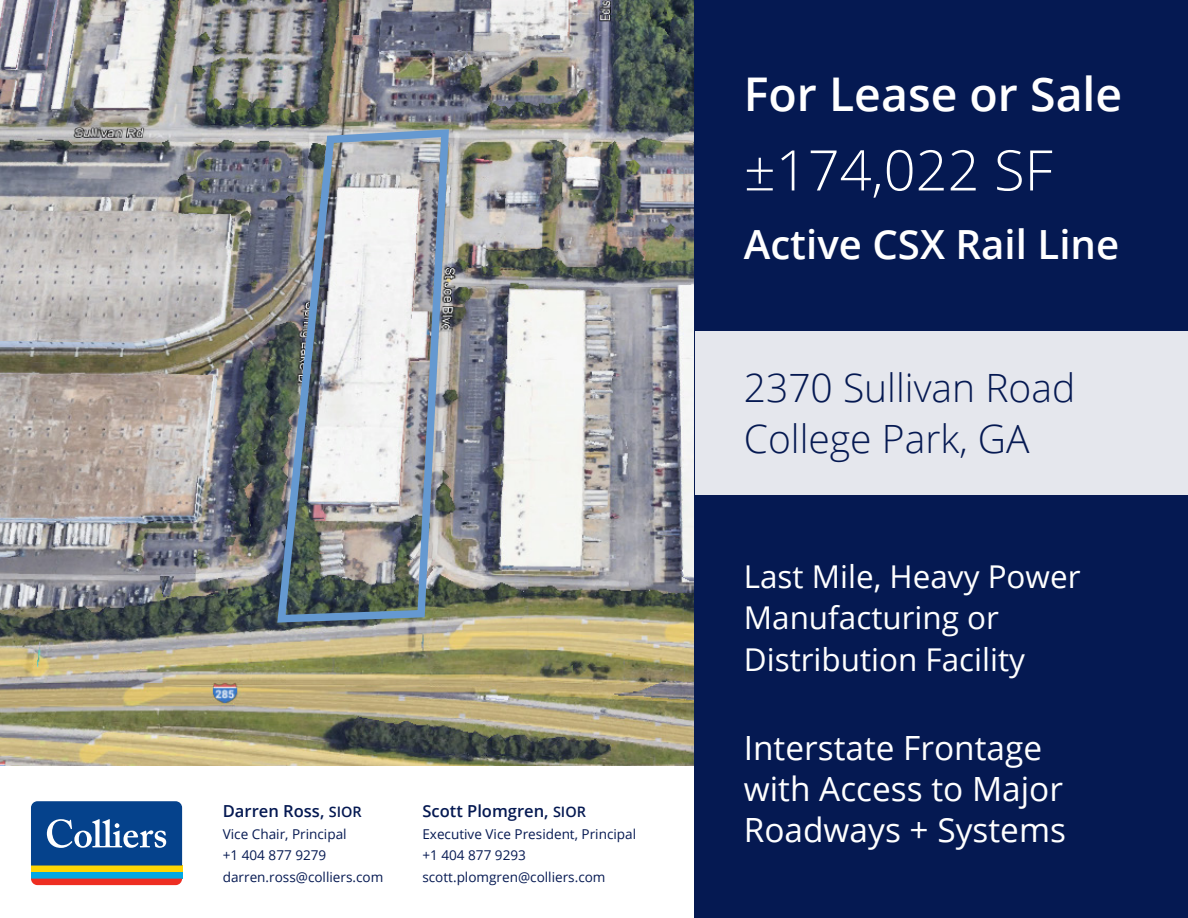
<style>
.page{position:relative;width:1188px;height:918px;background:#fff}
.page>*{position:absolute;margin:0;border:0;box-sizing:border-box;transform-origin:0 0}
.t1{font:300 55.95px "Open Sans";color:#fff}
.t2{font:600 46.5px "Open Sans";color:#fff}
.t3{font:600 40.2px "Open Sans";color:#fff}
.t4{font:300 39px "Open Sans";color:#051952}
.t5{font:33.45px/41.2px "Open Sans";color:#fff}
.t6{font:31.5px/41.2px "Open Sans";color:#fff}
.t7{font:600 16.5px "Open Sans";color:#051952}
.t8{font:13.5px "Open Sans";color:#051952}
.s1{font-size:14.4px}
</style>
<div class="page">
<img style="left:0;top:0;width:694px;height:766px">
<img style="left:273px;top:125px;width:180px;height:502px">
<div style="left:694px;top:0;width:494px;height:918px;background:#051952"></div>
<div style="left:695px;top:331px;width:493px;height:164px;background:#e5e7ed"></div>
<svg style="left:29px;top:799px;width:156px;height:89px"></svg>
<div style="left:31px;top:872px;width:151px;height:7px;background:#00a8e4"></div>
<div style="left:31px;top:866px;width:151px;height:6px;background:#fed503"></div>
<svg style="left:31px;top:879px;width:151px;height:6px"></svg>
<svg style="left:31px;top:801px;width:151px;height:65px;background:#225897"></svg>
<p class="t7" style="left:223px;top:800px;width:140px">Darren Ross, <span class="s1">SIOR</span></p>
<p class="t8" style="left:223px;top:825px;width:125px">Vice Chair, Principal</p>
<p class="t8" style="left:223px;top:846px;width:105px">+1 404 877 9279</p>
<p class="t8" style="left:223px;top:868px;width:162px">darren.ross@colliers.com</p>
<p class="t7" style="left:422px;top:800px;width:165px">Scott Plomgren, <span class="s1">SIOR</span></p>
<p class="t8" style="left:422px;top:825px;width:215px">Executive Vice President, Principal</p>
<p class="t8" style="left:422px;top:846px;width:105px">+1 404 877 9293</p>
<p class="t8" style="left:422px;top:868px;width:185px">scott.plomgren@colliers.com</p>
<p class="t2" style="left:744px;top:62px;width:380px">For Lease or Sale</p>
<p class="t1" style="left:744px;top:132px;width:310px">±174,022 SF</p>
<p class="t3" style="left:744px;top:217px;width:377px">Active CSX Rail Line</p>
<p class="t4" style="left:744px;top:362px;width:333px">2370 Sullivan Road</p>
<p class="t4" style="left:744px;top:413px;width:287px">College Park, GA</p>
<p class="t6" style="left:744px;top:555px;width:338px">Last Mile, Heavy Power</p>
<p class="t6" style="left:744px;top:597px;width:283px">Manufacturing or<br>Distribution Facility</p>
<p class="t5" style="left:744px;top:726px;width:324px">Interstate Frontage with Access to Major<br>Roadways + Systems</p>
</div>
